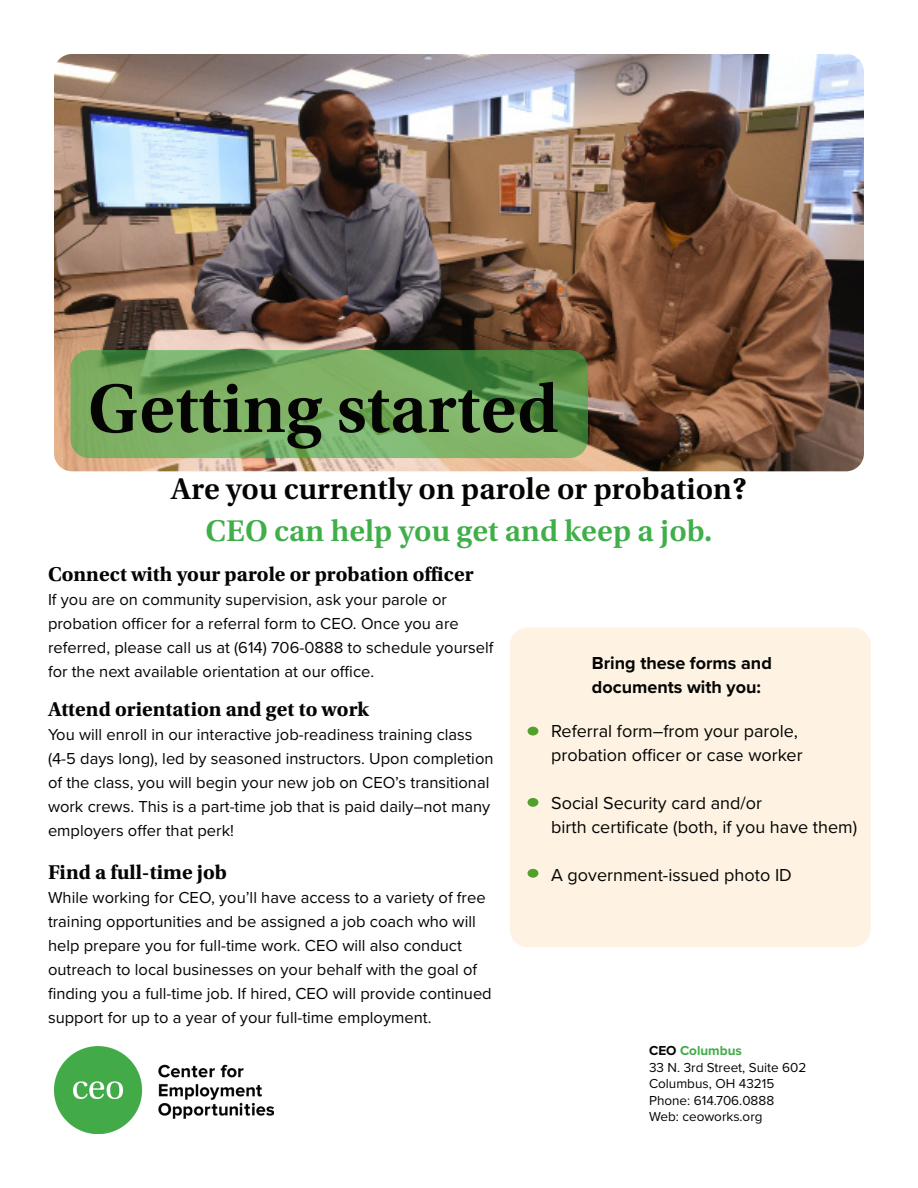
<style>
.page{position:relative;width:918px;height:1188px;background:#fff}
.page>*{position:absolute;margin:0;border:0;box-sizing:border-box;transform-origin:0 0}
.t1{font:600 72px "Utopia Std";color:#040503}
.t2{font:600 31.5px "Utopia Std";color:#040503}
.t3{font:600 31.5px "Utopia Std";color:#40ae49}
.t4{font:700 21px "Utopia Std";color:#040503}
.t5{font:18px/24px "Proxima Nova";color:#040503}
.t6{font:700 18px/24px "Proxima Nova";color:#040503}
.t7{font:16.5px/24px "Proxima Nova";color:#040503}
.t8{font:13.5px "Proxima Nova";color:#040503}
.t9{font:700 13.5px "Proxima Nova";color:#42ab48}
.s1{color:#040503}
</style>
<div class="page">
<img style="left:54px;top:54px;width:810px;height:417px">
<img style="left:54px;top:1046px;width:219px;height:88px">
<div style="left:510px;top:627px;width:361px;height:320px;background:#fef2e3;border-radius:18px"></div>
<div style="left:528px;top:727px;width:10px;height:8px;background:#53a02e;border-radius:50%"></div>
<div style="left:528px;top:798px;width:10px;height:9px;background:#53a02e;border-radius:50%"></div>
<div style="left:528px;top:869px;width:10px;height:9px;background:#53a02e;border-radius:50%"></div>
<svg style="left:71px;top:351px;width:516px;height:106px;background:#71a65d"></svg>
<div style="left:70px;top:350px;width:518px;height:108px;border:2px solid #40ae49;border-radius:18px"></div>
<p class="t1" style="left:88px;top:368px;width:472px">Getting started</p>
<p class="t2" style="left:171px;top:471px;width:578px">Are you currently on parole or probation?</p>
<p class="t3" style="left:206px;top:513px;width:508px">CEO can help you get and keep a job.</p>
<p class="t4" style="left:48px;top:562px;width:427px">Connect with your parole or probation officer</p>
<p class="t7" style="left:48px;top:587px;width:447px">If you are on community supervision, ask your parole or probation officer for a referral form to CEO. Once you are referred, please call us at (614) 706-0888 to schedule yourself for the next available orientation at our office.</p>
<p class="t4" style="left:48px;top:697px;width:323px">Attend orientation and get to work</p>
<p class="t7" style="left:48px;top:722px;width:447px">You will enroll in our interactive job-readiness training class (4-5 days long), led by seasoned instructors. Upon completion of the class, you will begin your new job on CEO’s transitional work crews. This is a part-time job that is paid daily–not many employers offer that perk!</p>
<p class="t4" style="left:48px;top:860px;width:181px">Find a full-time job</p>
<p class="t7" style="left:48px;top:885px;width:445px">While working for CEO, you’ll have access to a variety of free training opportunities and be assigned a job coach who will help prepare you for full-time work. CEO will also conduct outreach to local businesses on your behalf with the goal of finding you a full-time job. If hired, CEO will provide continued support for up to a year of your full-time employment.</p>
<p class="t6" style="left:592px;top:651px;width:182px">Bring these forms and documents with you:</p>
<p class="t5" style="left:551px;top:718px;width:253px">Referral form–from your parole, probation officer or case worker</p>
<p class="t5" style="left:551px;top:790px;width:308px">Social Security card and/or<br>birth certificate (both, if you have them)</p>
<p class="t5" style="left:551px;top:862px;width:242px">A government-issued photo ID</p>
<p class="t9" style="left:649px;top:1040px;width:94px"><span class="s1">CEO</span> Columbus</p>
<p class="t8" style="left:649px;top:1057px;width:159px">33 N. 3rd Street, Suite 602</p>
<p class="t8" style="left:649px;top:1073px;width:127px">Columbus, OH 43215</p>
<p class="t8" style="left:649px;top:1090px;width:127px">Phone: 614.706.0888</p>
<p class="t8" style="left:649px;top:1106px;width:115px">Web: ceoworks.org</p>
</div>
